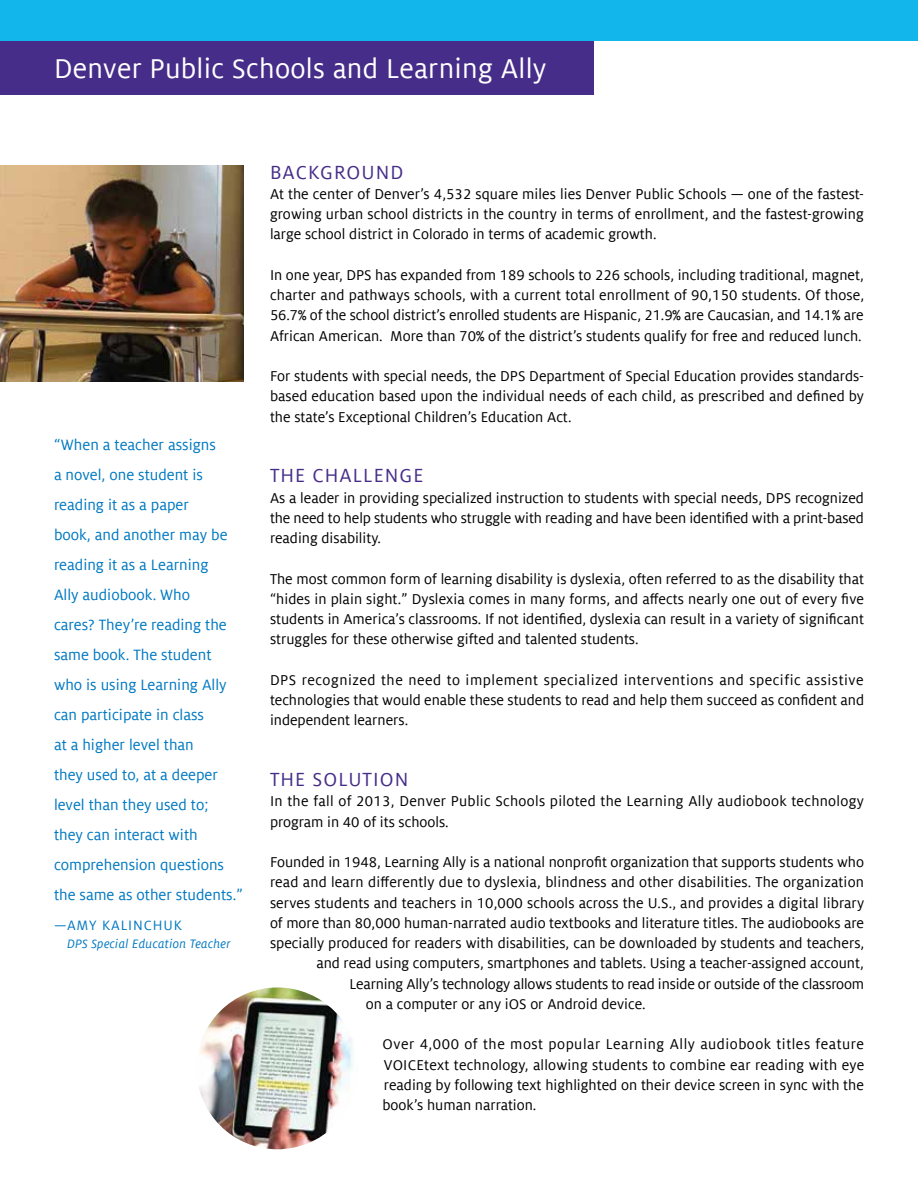
<style>
.page{position:relative;width:918px;height:1188px;background:#fff}
.page>*{position:absolute;margin:0;border:0;box-sizing:border-box;transform-origin:0 0}
.t1{font:30px "Milo Offc";letter-spacing:.01em;color:#fff}
.t2{font:21px "Milo Offc";letter-spacing:.05em;color:#462d89}
.t3{font:16.5px/30px "Milo Offc";color:#0079c1}
.t4{font:15.75px/20.2px "Milo Offc";color:#000;text-align:justify}
.t5{font:15.75px/20.2px "Milo Offc";letter-spacing:.02em;color:#000}
.t6{font:15px "Milo Offc";letter-spacing:.06em;color:#0079c1}
.t7{font:italic 13.5px "Milo Offc";letter-spacing:.02em;color:#0079c1}
</style>
<div class="page">
<div style="left:0;top:0;width:594px;height:94px;background:#462d89"></div>
<img style="left:0;top:166px;width:243px;height:216px">
<img style="left:196px;top:987px;width:162px;height:162px;border-radius:81px">
<div style="left:0;top:0;width:918px;height:41px;background:#13b6ea"></div>
<h1 class="t1" style="left:54px;top:52px;width:494px">Denver Public Schools and Learning Ally</h1>
<p class="t3" style="left:54px;top:430px;width:190px">“When a teacher assigns<br>a novel, one student is reading it as a paper<br>book, and another may be reading it as a Learning<br>Ally audiobook. Who<br>cares? They’re reading the same book. The student who is using Learning Ally can participate in class<br>at a higher level than<br>they used to, at a deeper level than they used to;<br>they can interact with comprehension questions the same as other students.”</p>
<p class="t6" style="left:54px;top:917px;width:130px">—AMY KALINCHUK</p>
<p class="t7" style="left:67px;top:937px;width:165px">DPS Special Education Teacher</p>
<h2 class="t2" style="left:270px;top:161px;width:135px">BACKGROUND</h2>
<p class="t4" style="left:270px;top:184px;width:596px">At the center of Denver’s 4,532 square miles lies Denver Public Schools — one of the fastest&shy;growing urban school districts in the country in terms of enrollment, and the fastest-growing large school district in Colorado in terms of academic growth.</p>
<p class="t4" style="left:270px;top:265px;width:596px">In one year, DPS has expanded from 189 schools to 226 schools, including traditional, magnet, charter and pathways schools, with a current total enrollment of 90,150 students. Of those, 56.7% of the school district’s enrolled students are Hispanic, 21.9% are Caucasian, and 14.1% are African American. More than 70% of the district’s students qualify for free and reduced lunch.</p>
<p class="t4" style="left:270px;top:366px;width:596px">For students with special needs, the DPS Department of Special Education provides standards&shy;based education based upon the individual needs of each child, as prescribed and defined by the state’s Exceptional Children’s Education Act.</p>
<h2 class="t2" style="left:270px;top:464px;width:155px">THE CHALLENGE</h2>
<p class="t4" style="left:270px;top:488px;width:596px">As a leader in providing specialized instruction to students with special needs, DPS recognized the need to help students who struggle with reading and have been identified with a print-based reading disability.</p>
<p class="t4" style="left:270px;top:569px;width:596px">The most common form of learning disability is dyslexia, often referred to as the disability that “hides in plain sight.” Dyslexia comes in many forms, and affects nearly one out of every five students in America’s classrooms. If not identified, dyslexia can result in a variety of significant struggles for these otherwise gifted and talented students.</p>
<p class="t4" style="left:270px;top:670px;width:596px">DPS recognized the need to implement specialized interventions and specific assistive technologies that would enable these students to read and help them succeed as confident and independent learners.</p>
<h2 class="t2" style="left:270px;top:768px;width:140px">THE SOLUTION</h2>
<p class="t5" style="left:270px;top:792px;width:595px">In the fall of 2013, Denver Public Schools piloted the Learning Ally audiobook technology program in 40 of its schools.</p>
<p class="t4" style="left:270px;top:852px;width:596px">Founded in 1948, Learning Ally is a national nonprofit organization that supports students who</p>
<p class="t4" style="left:270px;top:873px;width:596px">read and learn differently due to dyslexia, blindness and other disabilities. The organization</p>
<p class="t4" style="left:270px;top:893px;width:596px">serves students and teachers in 10,000 schools across the U.S., and provides a digital library</p>
<p class="t4" style="left:270px;top:913px;width:596px">of more than 80,000 human-narrated audio textbooks and literature titles. The audiobooks are</p>
<p class="t4" style="left:270px;top:933px;width:596px">specially produced for readers with disabilities, can be downloaded by students and teachers,</p>
<p class="t4" style="left:316px;top:954px;width:549px">and read using computers, smartphones and tablets. Using a teacher-assigned account,</p>
<p class="t4" style="left:349px;top:974px;width:516px">Learning Ally’s technology allows students to read inside or outside of the classroom</p>
<p class="t4" style="left:366px;top:994px;width:281px">on a computer or any iOS or Android device.</p>
<p class="t4" style="left:383px;top:1035px;width:483px">Over 4,000 of the most popular Learning Ally audiobook titles feature VOICEtext technology, allowing students to combine ear reading with eye reading by following text highlighted on their device screen in sync with the book’s human narration.</p>
</div>
